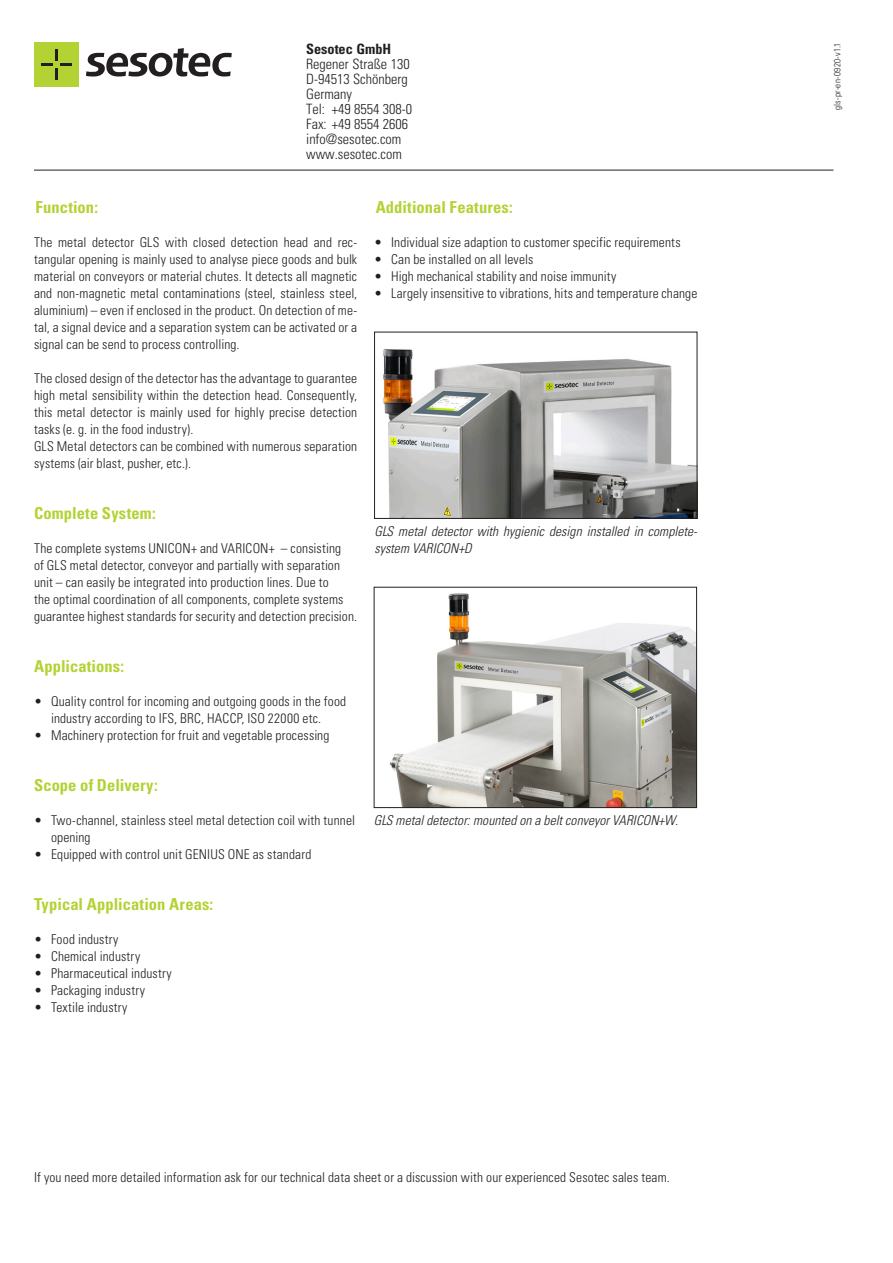
<style>
.page{position:relative;width:893px;height:1263px;background:#fff}
.page>*{position:absolute;margin:0;border:0;box-sizing:border-box;transform-origin:0 0}
.t1{font:700 condensed 16.5px "Univers LT";letter-spacing:.005em;color:#b3d234}
.t2{font:300 condensed 14.25px/15px "Univers LT";color:#231f20}
.t3{font:700 condensed 14.25px "Univers LT";color:#231f20}
.t4{font:300 condensed 13.5px/17px "Univers LT";letter-spacing:.01em;color:#231f20}
.t5{font:italic 300 condensed 13.5px/17px "Univers LT";color:#231f20}
.t6{font:300 condensed 9px "Univers LT";letter-spacing:.025em;color:#231f20}
</style>
<div class="page">
<hr style="left:34px;top:170px;width:799px;height:1px;background:#231f20">
<div style="left:34px;top:43px;width:45px;height:44px;background:#b3d234"></div>
<svg style="left:42px;top:50px;width:29px;height:29px"></svg>
<svg style="left:86px;top:48px;width:146px;height:29px"></svg>
<img style="left:383px;top:349px;width:312px;height:168px">
<div style="left:374px;top:332px;width:323px;height:187px;border:1px solid #231f20"></div>
<img style="left:389px;top:593px;width:306px;height:213px">
<div style="left:374px;top:587px;width:323px;height:221px;border:1px solid #231f20"></div>
<p class="t3" style="left:306px;top:40px;width:87px">Sesotec GmbH</p>
<p class="t2" style="left:306px;top:56px;width:108px">Regener Straße 130<br>D-94513 Schönberg<br>Germany<br>Tel: +49 8554 308-0<br>Fax: +49 8554 2606 info@sesotec.com www.sesotec.com</p>
<p class="t1" style="left:36px;top:197px;width:64px">Function:</p>
<p class="t4" style="left:34px;top:233px;width:325px;text-align:justify">The metal detector GLS with closed detection head and rec&shy;tangular opening is mainly used to analyse piece goods and bulk material on conveyors or material chutes. It detects all magnetic and non-magnetic metal contaminations (steel, stainless steel, aluminium) – even if enclosed in the product. On detection of me&shy;tal, a signal device and a separation system can be activated or a signal can be send to process controlling.</p>
<p class="t4" style="left:34px;top:369px;width:325px">The closed design of the detector has the advantage to guarantee high metal sensibility within the detection head. Consequently, this metal detector is mainly used for highly precise detection tasks (e. g. in the food industry).<br>GLS Metal detectors can be combined with numerous separation systems (air blast, pusher, etc.).</p>
<p class="t1" style="left:34px;top:503px;width:123px">Complete System:</p>
<p class="t4" style="left:34px;top:540px;width:325px">The complete systems UNICON+ and VARICON+ – consisting<br>of GLS metal detector, conveyor and partially with separation unit – can easily be integrated into production lines. Due to<br>the optimal coordination of all components, complete systems guarantee highest standards for security and detection precision.</p>
<p class="t1" style="left:34px;top:656px;width:92px">Applications:</p>
<p class="t4" style="left:51px;top:693px;width:297px;text-indent:-17px">• Quality control for incoming and outgoing goods in the food industry according to IFS, BRC, HACCP, ISO 22000 etc.</p>
<p class="t4" style="left:34px;top:727px;width:297px">• Machinery protection for fruit and vegetable processing</p>
<p class="t1" style="left:34px;top:775px;width:125px">Scope of Delivery:</p>
<p class="t4" style="left:51px;top:812px;width:305px;text-indent:-17px">• Two-channel, stainless steel metal detection coil with tunnel opening</p>
<p class="t4" style="left:34px;top:846px;width:279px">• Equipped with control unit GENIUS ONE as standard</p>
<p class="t1" style="left:34px;top:894px;width:181px">Typical Application Areas:</p>
<p class="t4" style="left:34px;top:931px;width:86px">• Food industry</p>
<p class="t4" style="left:34px;top:948px;width:108px">• Chemical industry</p>
<p class="t4" style="left:34px;top:965px;width:139px">• Pharmaceutical industry</p>
<p class="t4" style="left:34px;top:982px;width:113px">• Packaging industry</p>
<p class="t4" style="left:34px;top:999px;width:95px">• Textile industry</p>
<p class="t1" style="left:376px;top:197px;width:139px">Additional Features:</p>
<p class="t4" style="left:374px;top:233px;width:308px">• Individual size adaption to customer specific requirements</p>
<p class="t4" style="left:374px;top:250px;width:161px">• Can be installed on all levels</p>
<p class="t4" style="left:374px;top:267px;width:244px">• High mechanical stability and noise immunity</p>
<p class="t4" style="left:374px;top:284px;width:325px">• Largely insensitive to vibrations, hits and temperature change</p>
<p class="t5" style="left:375px;top:523px;width:324px">GLS metal detector with hygienic design installed in complete&shy;system VARICON+D</p>
<p class="t5" style="left:374px;top:812px;width:306px">GLS metal detector: mounted on a belt conveyor VARICON+W.</p>
<p class="t4" style="left:34px;top:1169px;width:637px">If you need more detailed information ask for our technical data sheet or a discussion with our experienced Sesotec sales team.</p>
<p class="t6" style="left:832px;top:110px;width:69px;rotate:-90deg">gls-pr-en-0920-v1.1</p>
</div>
